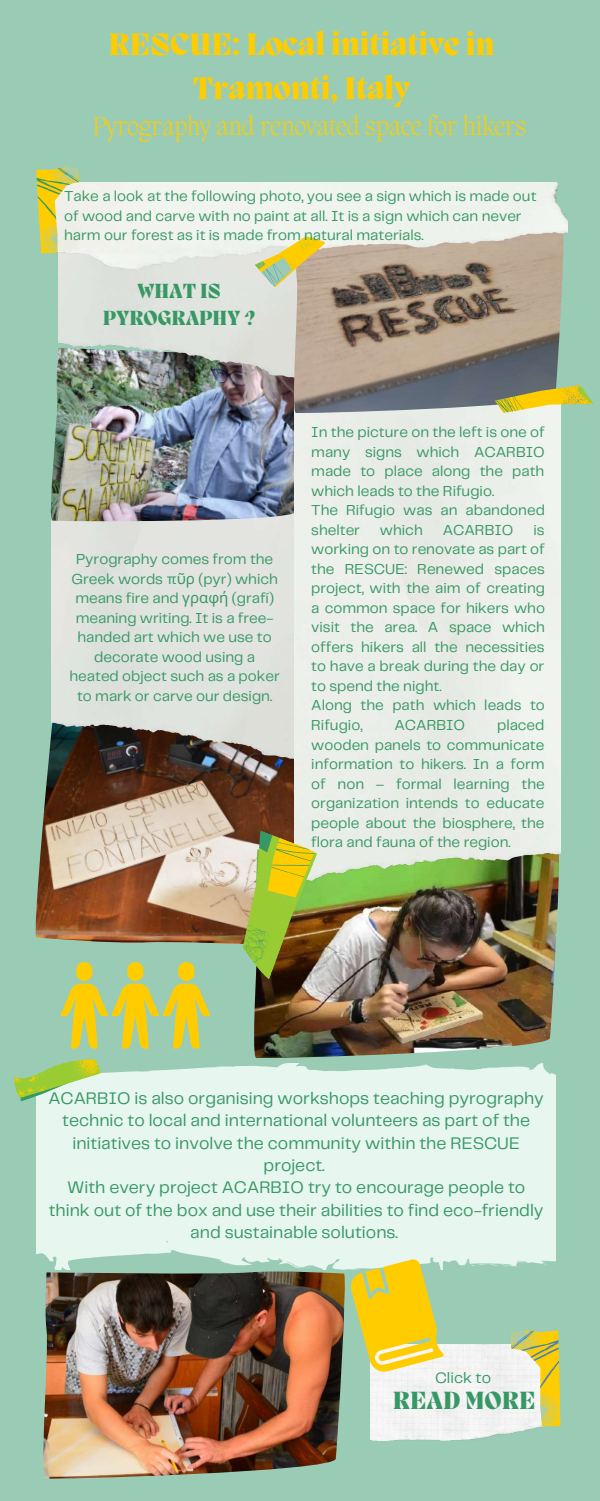
<style>
.page{position:relative;width:600px;height:1501px;background:#fff}
.page>*{position:absolute;margin:0;border:0;box-sizing:border-box;transform-origin:0 0}
.t1{font:800 31.8px/44.2px "Migra";color:#fc0;text-align:center}
.t2{font:200 26.2px "Migra";color:#fc0}
.t3{font:800 25.6px "Migra";color:#389865}
.t4{font:800 21px/27px "Migra";color:#389865;text-align:center}
.t5{font:17.4px/22.4px "Telegraf";color:#389865;text-align:center}
.t6{font:15.7px "Telegraf";color:#389865}
.t7{font:15px/19.5px "Telegraf";color:#389865}
.s1{font-family:"Noto Sans"}
</style>
<div class="page">
<div style="left:0;top:0;width:600px;height:1500px;background:#9accb5"></div>
<img style="left:42px;top:702px;width:252px;height:128px">
<img style="left:318px;top:893px;width:241px;height:164px">
<img style="left:52px;top:522px;width:242px;height:245px">
<img style="left:50px;top:348px;width:244px;height:174px">
<img style="left:59px;top:270px;width:231px;height:118px">
<div style="left:294px;top:413px;width:267px;height:480px;background:#eaeee9"></div>
<img style="left:43px;top:1271px;width:302px;height:206px">
<img style="left:371px;top:1344px;width:187px;height:96px">
<svg style="left:511px;top:1330px;width:49px;height:95px;background:#e4d98b"></svg>
<div style="left:36px;top:1063px;width:519px;height:206px;background:#e7f6ef"></div>
<img style="left:290px;top:270px;width:273px;height:143px">
<svg style="left:495px;top:355px;width:99px;height:94px"></svg>
<img style="left:58px;top:182px;width:509px;height:88px">
<svg style="left:254px;top:222px;width:72px;height:66px;background:#dbd5a4"></svg>
<svg style="left:36px;top:167px;width:49px;height:87px;background:#ddd98d"></svg>
<img style="left:13px;top:830px;width:305px;height:271px">
<svg style="left:348px;top:1257px;width:96px;height:117px"></svg>
<h1 class="t1" style="left:108px;top:25px;width:388px">RESCUE: Local initiative in<br>Tramonti, Italy</h1>
<h2 class="t2" style="left:92px;top:114px;width:436px">Pyrography and renovated space for hikers</h2>
<p class="t7" style="left:64px;top:187px;width:474px">Take a look at the following photo, you see a sign which is made out of wood and carve with no paint at all. It is a sign which can never harm our forest as it is made from natural materials.</p>
<h3 class="t4" style="left:103px;top:279px;width:154px">WHAT IS<br>PYROGRAPHY ?</h3>
<p class="t7" style="left:69px;top:550px;width:212px;text-align:center">Pyrography comes from the<br>Greek words π<span class="s1">ῦρ</span> (pyr) which means fire and <span class="s1">γραφή</span> (grafí) meaning writing. It is a free&shy;handed art which we use to decorate wood using a heated object such as a poker to mark or carve our design.</p>
<p class="t7" style="left:311px;top:423px;width:235px">In the picture on the left is one of many signs which ACARBIO made to place along the path which leads to the Rifugio.<br>The Rifugio was an abandoned shelter</p>
<p class="t7" style="left:380px;top:521px;width:44px">which</p>
<p class="t7" style="left:443px;top:521px;width:72px">ACARBIO</p>
<p class="t7" style="left:311px;top:521px;width:235px;text-indent:222px">is working on to renovate as part of the RESCUE: Renewed spaces project, with the aim of creating a common space for hikers who visit the area. A space which offers hikers all the necessities to have a break during the day or to spend the night.<br>Along the path which leads to<br>Rifugio,</p>
<p class="t7" style="left:311px;top:716px;width:235px;text-align:justify;text-indent:186px">placed wooden panels to communicate information to hikers. In a form of non – formal learning the organization intends to educate people about the biosphere, the flora and fauna of the region.</p>
<p class="t7" style="left:394px;top:716px;width:72px">ACARBIO</p>
<p class="t5" style="left:48px;top:1087px;width:497px">ACARBIO is also organising workshops teaching pyrography technic to local and international volunteers as part of the initiatives to involve the community within the RESCUE project.<br>With every project ACARBIO try to encourage people to think out of the box and use their abilities to find eco-friendly and sustainable solutions.</p>
<p class="t6" style="left:435px;top:1370px;width:58px">Click to</p>
<h3 class="t3" style="left:393px;top:1387px;width:144px">READ MORE</h3>
</div>
